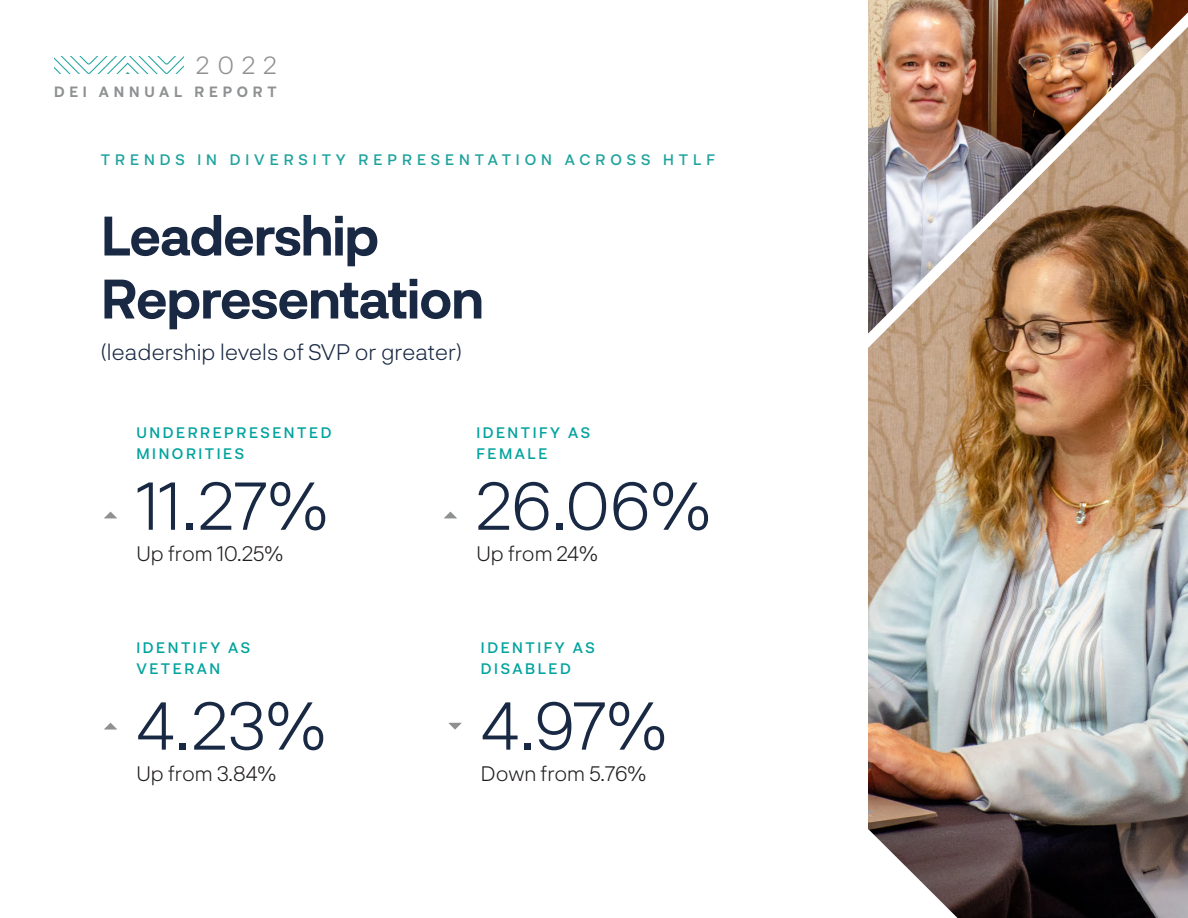
<style>
.page{position:relative;width:1188px;height:918px;background:#fff}
.page>*{position:absolute;margin:0;border:0;box-sizing:border-box;transform-origin:0 0}
.Numbers{font:300 67.5px "Neurial Grotesk";letter-spacing:-.005em;color:#192944}
.t1{font:700 54px/63px "Neurial Grotesk";letter-spacing:-.03em;color:#192944}
.t2{font:300 24.9px "Neurial Grotesk";color:#8e9091}
.t3{font:300 22.5px "Neurial Grotesk";color:#192944}
.Numbers-2{font:300 21px "Neurial Grotesk";color:#231f20}
.t4{font:500 15px/21px "Neurial Grotesk";letter-spacing:.17em;color:#00a39e}
.t5{font:500 15px "Neurial Grotesk";letter-spacing:.33em;color:#1ea39e}
.t6{font:700 14.55px "Neurial Grotesk";letter-spacing:.33em;color:#8e9091}
</style>
<div class="page">
<svg style="left:55px;top:57px;width:129px;height:16px"></svg>
<img style="left:868px;top:362px;width:320px;height:556px">
<img style="left:868px;top:0;width:320px;height:362px">
<svg style="left:868px;top:829px;width:90px;height:89px"></svg>
<svg style="left:104px;top:512px;width:13px;height:6px"></svg>
<svg style="left:104px;top:723px;width:13px;height:7px"></svg>
<svg style="left:449px;top:723px;width:13px;height:7px"></svg>
<svg style="left:444px;top:512px;width:13px;height:6px"></svg>
<p class="t2" style="left:196px;top:48px;width:82px">2022</p>
<p class="t6" style="left:54px;top:82px;width:224px">DEI ANNUAL REPORT</p>
<p class="t5" style="left:101px;top:149px;width:616px">TRENDS IN DIVERSITY REPRESENTATION ACROSS HTLF</p>
<p class="t1" style="left:101px;top:202px;width:385px">Leadership<br>Representation</p>
<p class="t3" style="left:101px;top:337px;width:363px">(leadership levels of SVP or greater)</p>
<p class="t4" style="left:136px;top:421px;width:196px">UNDERREPRESENTED</p>
<p class="t4" style="left:136px;top:442px;width:109px">MINORITIES</p>
<p class="Numbers" style="left:136px;top:460px;width:193px">11.27%</p>
<p class="Numbers-2" style="left:136px;top:539px;width:148px">Up from 10.25%</p>
<p class="t4" style="left:476px;top:421px;width:115px">IDENTIFY AS</p>
<p class="t4" style="left:476px;top:442px;width:73px">FEMALE</p>
<p class="Numbers" style="left:476px;top:460px;width:236px">26.06%</p>
<p class="Numbers-2" style="left:476px;top:539px;width:123px">Up from 24%</p>
<p class="t4" style="left:136px;top:636px;width:115px">IDENTIFY AS<br>VETERAN</p>
<p class="Numbers" style="left:136px;top:680px;width:191px">4.23%</p>
<p class="Numbers-2" style="left:136px;top:759px;width:141px">Up from 3.84%</p>
<p class="t4" style="left:481px;top:636px;width:115px">IDENTIFY AS</p>
<p class="t4" style="left:481px;top:657px;width:91px">DISABLED</p>
<p class="Numbers" style="left:481px;top:680px;width:187px">4.97%</p>
<p class="Numbers-2" style="left:481px;top:759px;width:167px">Down from 5.76%</p>
</div>
